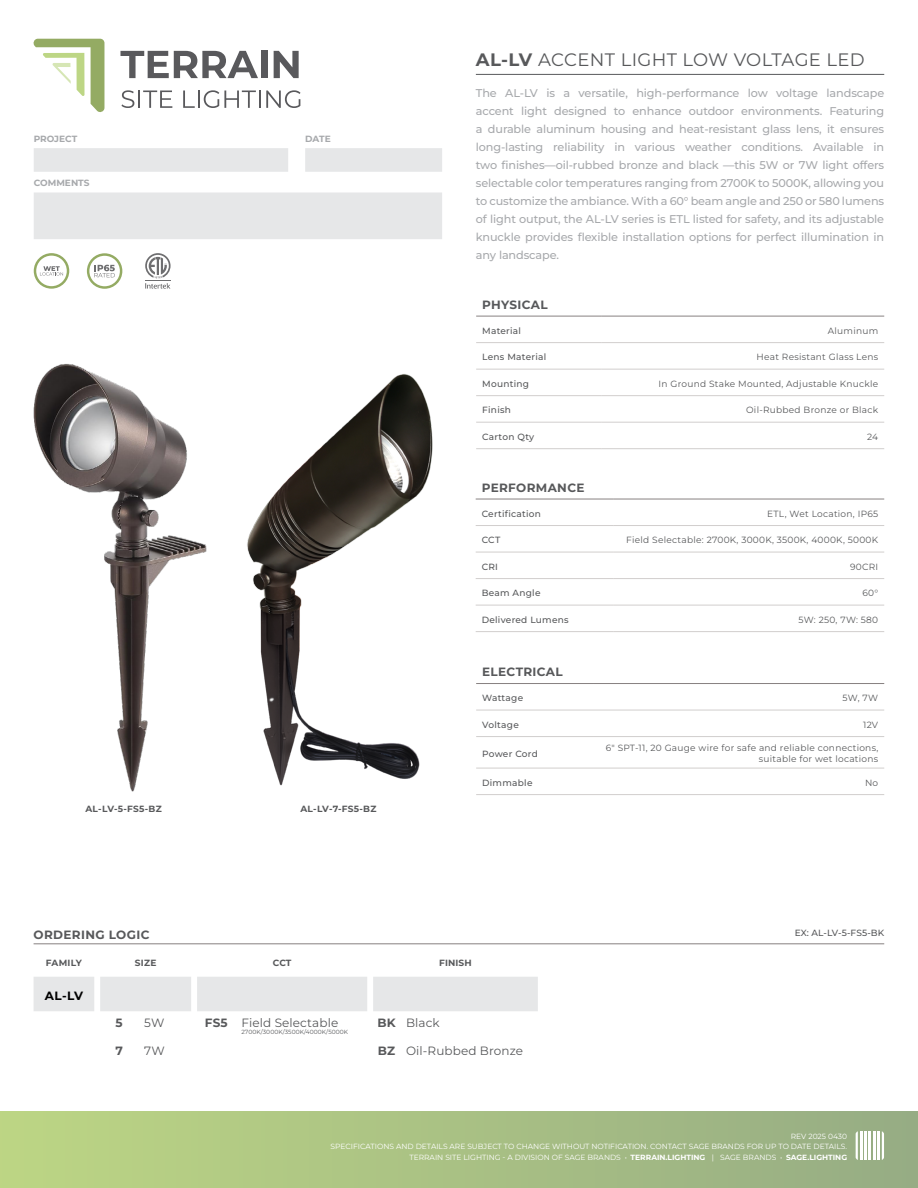
<style>
.page{position:relative;width:918px;height:1188px;background:#fff}
.page>*{position:absolute;margin:0;border:0;box-sizing:border-box;transform-origin:0 0}
.t1{font:18px "Montserrat";letter-spacing:.02em;color:#58595b}
.t2{font:12px "Montserrat";letter-spacing:.01em;color:#58595b}
.t3{font:700 12px "Montserrat";letter-spacing:.03em;color:#58595b}
.t4{font:700 12px "Montserrat";color:#000}
.t5{font:500 11.25px/18px "Montserrat";letter-spacing:-.01em;color:#a7a9ac;text-align:justify}
.t6{font:9px/10.8px "Montserrat";letter-spacing:.03em;color:#58595b;text-align:right}
.t7{font:500 9px "Montserrat";letter-spacing:.03em;color:#58595b}
.t8{font:700 9px "Montserrat";letter-spacing:.03em;color:#58595b}
.t9{font:700 9px "Montserrat";color:#a7a9ac}
.t10{font:500 9px "Montserrat";letter-spacing:.01em;color:#58595b}
.t11{font:7.5px/10.5px "Montserrat";color:#fff;text-align:right}
.t12{font:6px "Montserrat";letter-spacing:.01em;color:#58595b}
.s1{font-weight:700}
</style>
<div class="page">
<svg style="left:34px;top:148px;width:408px;height:91px"></svg>
<hr style="left:476px;top:74px;width:408px;height:1px;background:#58595b">
<svg style="left:120px;top:51px;width:138px;height:27px"></svg>
<div style="left:261px;top:51px;width:6px;height:27px;background:#59595c"></div>
<svg style="left:274px;top:51px;width:25px;height:27px"></svg>
<svg style="left:122px;top:90px;width:50px;height:18px"></svg>
<svg style="left:183px;top:90px;width:118px;height:18px"></svg>
<svg style="left:33px;top:39px;width:71px;height:73px"></svg>
<div style="left:0;top:1111px;width:918px;height:77px;background:linear-gradient(to right,#bcd584,#97ad85)"></div>
<hr style="left:864px;top:1131px;width:3px;height:29px;background:#fff">
<hr style="left:873px;top:1131px;width:2px;height:29px;background:#fff">
<hr style="left:860px;top:1131px;width:2px;height:29px;background:#fff">
<hr style="left:869px;top:1131px;width:2px;height:29px;background:#fff">
<svg style="left:882px;top:1131px;width:2px;height:29px"></svg>
<hr style="left:877px;top:1131px;width:3px;height:29px;background:#fff">
<svg style="left:856px;top:1131px;width:2px;height:29px"></svg>
<svg style="left:87px;top:253px;width:35px;height:36px"></svg>
<hr style="left:476px;top:499px;width:138px;height:1px;background:#878181">
<hr style="left:614px;top:499px;width:270px;height:1px;background:#878181">
<hr style="left:476px;top:525px;width:138px;height:1px;background:#d1cecd">
<hr style="left:614px;top:525px;width:270px;height:1px;background:#d1cecd">
<hr style="left:476px;top:552px;width:138px;height:1px;background:#d1cecd">
<hr style="left:614px;top:552px;width:270px;height:1px;background:#d1cecd">
<hr style="left:476px;top:578px;width:138px;height:1px;background:#d1cecd">
<hr style="left:614px;top:578px;width:270px;height:1px;background:#d1cecd">
<hr style="left:476px;top:605px;width:138px;height:1px;background:#d1cecd">
<hr style="left:614px;top:605px;width:270px;height:1px;background:#d1cecd">
<hr style="left:476px;top:631px;width:138px;height:1px;background:#d1cecd">
<hr style="left:614px;top:631px;width:270px;height:1px;background:#d1cecd">
<hr style="left:476px;top:710px;width:118px;height:1px;background:#d1cecd">
<hr style="left:594px;top:710px;width:290px;height:1px;background:#d1cecd">
<hr style="left:476px;top:736px;width:118px;height:1px;background:#d1cecd">
<hr style="left:594px;top:736px;width:290px;height:1px;background:#d1cecd">
<hr style="left:476px;top:768px;width:118px;height:1px;background:#d1cecd">
<hr style="left:594px;top:768px;width:290px;height:1px;background:#d1cecd">
<hr style="left:476px;top:794px;width:118px;height:1px;background:#d1cecd">
<hr style="left:594px;top:794px;width:290px;height:1px;background:#d1cecd">
<hr style="left:476px;top:683px;width:118px;height:1px;background:#878181">
<hr style="left:594px;top:683px;width:290px;height:1px;background:#878181">
<hr style="left:476px;top:369px;width:126px;height:1px;background:#d1cecd">
<hr style="left:602px;top:369px;width:282px;height:1px;background:#d1cecd">
<hr style="left:476px;top:395px;width:126px;height:1px;background:#d1cecd">
<hr style="left:602px;top:395px;width:282px;height:1px;background:#d1cecd">
<hr style="left:476px;top:422px;width:126px;height:1px;background:#d1cecd">
<hr style="left:602px;top:422px;width:282px;height:1px;background:#d1cecd">
<hr style="left:476px;top:448px;width:126px;height:1px;background:#d1cecd">
<hr style="left:602px;top:448px;width:282px;height:1px;background:#d1cecd">
<hr style="left:476px;top:316px;width:126px;height:1px;background:#878181">
<hr style="left:602px;top:316px;width:282px;height:1px;background:#878181">
<hr style="left:476px;top:342px;width:126px;height:1px;background:#d1cecd">
<hr style="left:602px;top:342px;width:282px;height:1px;background:#d1cecd">
<hr style="left:34px;top:944px;width:850px;height:1px;background:#878181">
<div style="left:34px;top:977px;width:504px;height:34px;background:#e6e7e8"></div>
<svg style="left:145px;top:253px;width:26px;height:36px"></svg>
<svg style="left:34px;top:253px;width:35px;height:36px"></svg>
<img style="left:34px;top:364px;width:173px;height:427px">
<img style="left:247px;top:374px;width:186px;height:412px">
<p class="t9" style="left:34px;top:132px;width:45px">PROJECT</p>
<p class="t9" style="left:305px;top:132px;width:27px">DATE</p>
<p class="t9" style="left:34px;top:177px;width:57px">COMMENTS</p>
<p class="t8" style="left:85px;top:803px;width:78px">AL-LV-5-FS5-BZ</p>
<p class="t8" style="left:300px;top:803px;width:78px">AL-LV-7-FS5-BZ</p>
<h1 class="t1" style="left:476px;top:47px;width:390px"><span class="s1">AL-LV</span> ACCENT LIGHT LOW VOLTAGE LED</h1>
<p class="t5" style="left:476px;top:84px;width:410px">The AL-LV is a versatile, high-performance low voltage landscape accent light designed to enhance outdoor environments. Featuring a durable aluminum housing and heat-resistant glass lens, it ensures long-lasting reliability in various weather conditions. Available in two finishes—oil-rubbed bronze and black —this 5W or 7W light offers selectable color temperatures ranging from 2700K to 5000K, allowing you to customize the ambiance. With a 60° beam angle and 250 or 580 lumens of light output, the AL-LV series is ETL listed for safety, and its adjustable knuckle provides flexible installation options for perfect illumination in any landscape.</p>
<p class="t3" style="left:482px;top:296px;width:67px">PHYSICAL</p>
<p class="t7" style="left:482px;top:324px;width:40px">Material</p>
<p class="t6" style="left:828px;top:325px;width:52px">Aluminum</p>
<p class="t7" style="left:482px;top:351px;width:66px">Lens Material</p>
<p class="t6" style="left:757px;top:351px;width:123px">Heat Resistant Glass Lens</p>
<p class="t7" style="left:482px;top:377px;width:48px">Mounting</p>
<p class="t6" style="left:658px;top:378px;width:221px">In Ground Stake Mounted, Adjustable Knuckle</p>
<p class="t7" style="left:482px;top:404px;width:30px">Finish</p>
<p class="t6" style="left:746px;top:404px;width:134px">Oil-Rubbed Bronze or Black</p>
<p class="t7" style="left:482px;top:430px;width:54px">Carton Qty</p>
<p class="t6" style="left:867px;top:431px;width:13px">24</p>
<p class="t3" style="left:482px;top:479px;width:104px">PERFORMANCE</p>
<p class="t7" style="left:482px;top:507px;width:61px">Certification</p>
<p class="t6" style="left:767px;top:508px;width:112px">ETL, Wet Location, IP65</p>
<p class="t7" style="left:482px;top:534px;width:20px">CCT</p>
<p class="t6" style="left:626px;top:534px;width:254px">Field Selectable: 2700K, 3000K, 3500K, 4000K, 5000K</p>
<p class="t7" style="left:482px;top:560px;width:18px">CRI</p>
<p class="t6" style="left:850px;top:561px;width:30px">90CRI</p>
<p class="t7" style="left:482px;top:587px;width:60px">Beam Angle</p>
<p class="t6" style="left:862px;top:587px;width:17px">60°</p>
<p class="t7" style="left:482px;top:613px;width:89px">Delivered Lumens</p>
<p class="t6" style="left:799px;top:614px;width:81px">5W: 250, 7W: 580</p>
<p class="t3" style="left:482px;top:663px;width:82px">ELECTRICAL</p>
<p class="t7" style="left:482px;top:692px;width:43px">Wattage</p>
<p class="t6" style="left:843px;top:692px;width:37px">5W, 7W</p>
<p class="t7" style="left:482px;top:718px;width:38px">Voltage</p>
<p class="t6" style="left:863px;top:719px;width:17px">12V</p>
<p class="t7" style="left:482px;top:747px;width:57px">Power Cord</p>
<p class="t6" style="left:606px;top:742px;width:274px">6" SPT-11, 20 Gauge wire for safe and reliable connections, suitable for wet locations</p>
<p class="t7" style="left:482px;top:776px;width:52px">Dimmable</p>
<p class="t6" style="left:865px;top:777px;width:15px">No</p>
<p class="t3" style="left:34px;top:926px;width:117px">ORDERING LOGIC</p>
<p class="t10" style="left:795px;top:927px;width:91px">EX: AL-LV-5-FS5-BK</p>
<p class="t8" style="left:46px;top:957px;width:38px">FAMILY</p>
<p class="t8" style="left:135px;top:957px;width:23px">SIZE</p>
<p class="t8" style="left:273px;top:957px;width:20px">CCT</p>
<p class="t8" style="left:439px;top:957px;width:34px">FINISH</p>
<p class="t4" style="left:45px;top:987px;width:40px">AL-LV</p>
<p class="t3" style="left:116px;top:1014px;width:9px">5</p>
<p class="t2" style="left:144px;top:1015px;width:22px">5W</p>
<p class="t2" style="left:205px;top:1015px;width:135px"><span class="s1">FS5</span> Field Selectable</p>
<p class="t12" style="left:241px;top:1028px;width:108px">2700K/3000K/3500K/4000K/5000K</p>
<p class="t2" style="left:378px;top:1015px;width:64px"><span class="s1">BK</span> Black</p>
<p class="t3" style="left:115px;top:1042px;width:9px">7</p>
<p class="t2" style="left:144px;top:1042px;width:22px">7W</p>
<p class="t2" style="left:378px;top:1042px;width:147px"><span class="s1">BZ</span> Oil-Rubbed Bronze</p>
<p class="t11" style="left:331px;top:1131px;width:518px">REV 2025 0430<br>SPECIFICATIONS AND DETAILS ARE SUBJECT TO CHANGE WITHOUT NOTIFICATION. CONTACT SAGE BRANDS FOR UP TO DATE DETAILS.<br>TERRAIN SITE LIGHTING - A DIVISION OF SAGE BRANDS • <span class="s1">TERRAIN.LIGHTING</span> | SAGE BRANDS • <span class="s1">SAGE.LIGHTING</span></p>
</div>
